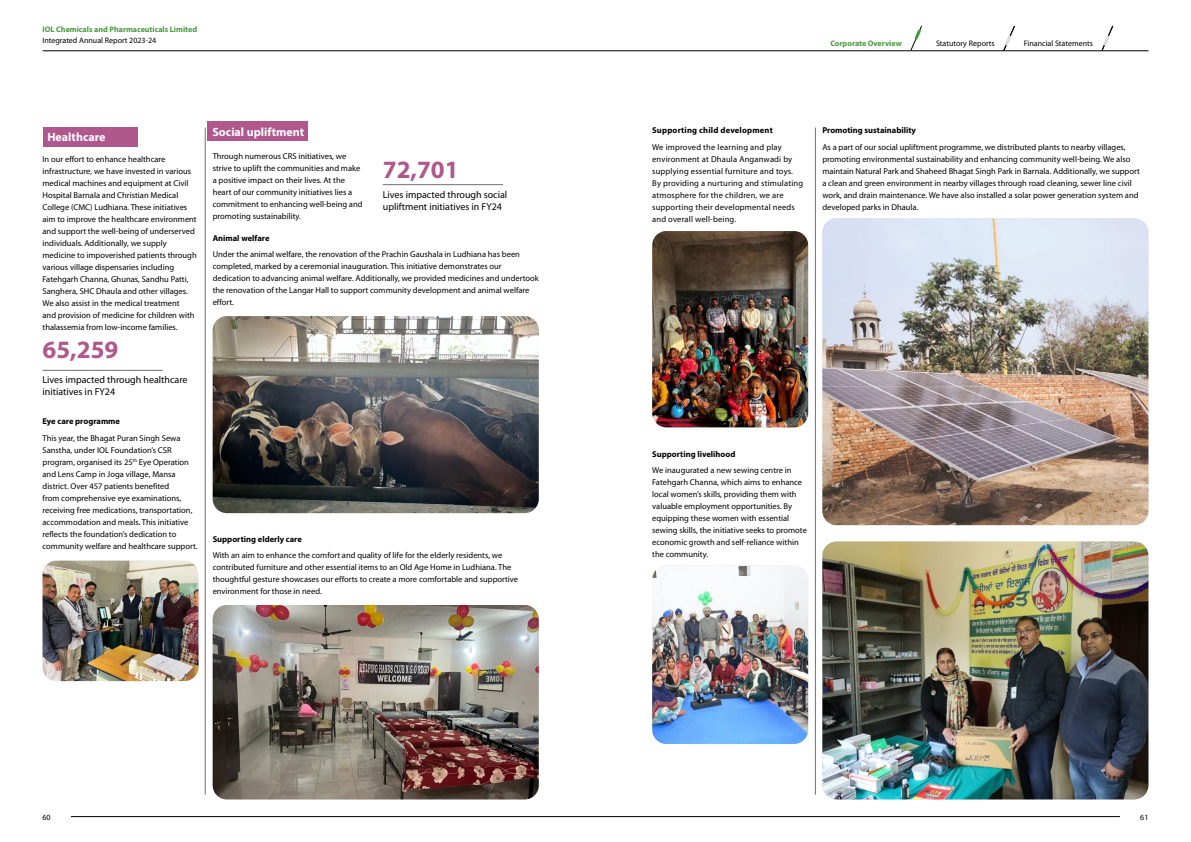
<style>
.page{position:relative;width:1191px;height:842px;background:#fff}
.page>*{position:absolute;margin:0;border:0;box-sizing:border-box;transform-origin:0 0}
.t1{font:700 25px "Myriad Pro";color:#b0578d}
.t2{font:700 12px "Myriad Pro";color:#fff}
.t3{font:10px/12px "Myriad Pro";color:#000}
.t4{font:8.5px/12px "Myriad Pro";color:#000}
.t5{font:8.5px/12px "Myriad Pro";letter-spacing:.02em;color:#000}
.t6{font:700 8.5px "Myriad Pro";color:#000}
.t7{font:700 8.5px "Myriad Pro";letter-spacing:.02em;color:#000}
.t8{font:8px "Myriad Pro";color:#000}
.t9{font:700 8px "Myriad Pro";color:#469a3e}
</style>
<div class="page">
<div style="left:207px;top:122px;width:101px;height:19px;background:#b0578d"></div>
<hr style="left:43px;top:370px;width:120px;height:1px;background:#706f6f">
<hr style="left:383px;top:184px;width:120px;height:1px;background:#706f6f">
<img style="left:43px;top:561px;width:155px;height:120px">
<img style="left:213px;top:605px;width:326px;height:194px">
<img style="left:213px;top:316px;width:326px;height:197px">
<div style="left:43px;top:128px;width:94px;height:19px;background:#b0578d"></div>
<hr style="left:205px;top:128px;width:1px;height:667px;background:#706f6f">
<hr style="left:815px;top:128px;width:1px;height:667px;background:#706f6f">
<img style="left:652px;top:231px;width:156px;height:196px">
<img style="left:652px;top:566px;width:156px;height:178px">
<img style="left:822px;top:541px;width:326px;height:258px">
<img style="left:822px;top:218px;width:326px;height:307px">
<hr style="left:43px;top:51px;width:1105px;height:1px;background:#000">
<hr style="left:71px;top:816px;width:1049px;height:1px;background:#000">
<svg style="left:910px;top:26px;width:13px;height:25px"></svg>
<svg style="left:1002px;top:26px;width:13px;height:25px"></svg>
<svg style="left:1101px;top:26px;width:12px;height:25px"></svg>
<p class="t9" style="left:43px;top:24px;width:156px">IOL Chemicals and Pharmaceuticals Limited</p>
<p class="t8" style="left:43px;top:35px;width:115px">Integrated Annual Report 2023-24</p>
<h2 class="t2" style="left:47px;top:129px;width:60px">Healthcare</h2>
<p class="t4" style="left:43px;top:153px;width:156px">In our effort to enhance healthcare infrastructure, we have invested in various medical machines and equipment at Civil Hospital Barnala and Christian Medical College (CMC) Ludhiana. These initiatives aim to improve the healthcare environment and support the well-being of underserved individuals. Additionally, we supply medicine to impoverished patients through various village dispensaries including Fatehgarh Channa, Ghunas, Sandhu Patti, Sanghera, SHC Dhaula and other villages.<br>We also assist in the medical treatment<br>and provision of medicine for children with thalassemia from low-income families.</p>
<h1 class="t1" style="left:43px;top:334px;width:77px">65,259</h1>
<p class="t3" style="left:43px;top:374px;width:147px">Lives impacted through healthcare initiatives in FY24</p>
<p class="t6" style="left:43px;top:416px;width:79px">Eye care programme</p>
<p class="t4" style="left:43px;top:432px;width:157px">This year, the Bhagat Puran Singh Sewa Sanstha, under IOL Foundation’s CSR program, organised its 25<sup>th</sup> Eye Operation and Lens Camp in Joga village, Mansa district. Over 457 patients benefited<br>from comprehensive eye examinations, receiving free medications, transportation, accommodation and meals. This initiative reflects the foundation’s dedication to community welfare and healthcare support.</p>
<h2 class="t2" style="left:212px;top:124px;width:93px">Social upliftment</h2>
<p class="t4" style="left:213px;top:150px;width:151px">Through numerous CRS initiatives, we strive to uplift the communities and make a positive impact on their lives. At the heart of our community initiatives lies a commitment to enhancing well-being and promoting sustainability.</p>
<h1 class="t1" style="left:383px;top:154px;width:77px">72,701</h1>
<p class="t3" style="left:383px;top:188px;width:126px">Lives impacted through social upliftment initiatives in FY24</p>
<p class="t6" style="left:213px;top:233px;width:58px">Animal welfare</p>
<p class="t4" style="left:213px;top:248px;width:328px">Under the animal welfare, the renovation of the Prachin Gaushala in Ludhiana has been completed, marked by a ceremonial inauguration. This initiative demonstrates our dedication to advancing animal welfare. Additionally, we provided medicines and undertook the renovation of the Langar Hall to support community development and animal welfare effort.</p>
<p class="t6" style="left:213px;top:533px;width:91px">Supporting elderly care</p>
<p class="t4" style="left:213px;top:549px;width:307px">With an aim to enhance the comfort and quality of life for the elderly residents, we contributed furniture and other essential items to an Old Age Home in Ludhiana. The thoughtful gesture showcases our efforts to create a more comfortable and supportive environment for those in need.</p>
<p class="t9" style="left:830px;top:38px;width:73px">Corporate Overview</p>
<p class="t8" style="left:936px;top:38px;width:60px">Statutory Reports</p>
<p class="t8" style="left:1023px;top:38px;width:71px">Financial Statements</p>
<p class="t7" style="left:652px;top:125px;width:122px">Supporting child development</p>
<p class="t5" style="left:652px;top:141px;width:152px">We improved the learning and play environment at Dhaula Anganwadi by supplying essential furniture and toys.<br>By providing a nurturing and stimulating atmosphere for the children, we are supporting their developmental needs and overall well-being.</p>
<p class="t6" style="left:822px;top:125px;width:95px">Promoting sustainability</p>
<p class="t4" style="left:822px;top:141px;width:319px">As a part of our social upliftment programme, we distributed plants to nearby villages, promoting environmental sustainability and enhancing community well-being. We also maintain Natural Park and Shaheed Bhagat Singh Park in Barnala. Additionally, we support a clean and green environment in nearby villages through road cleaning, sewer line civil work, and drain maintenance. We have also installed a solar power generation system and developed parks in Dhaula.</p>
<p class="t6" style="left:652px;top:449px;width:85px">Supporting livelihood</p>
<p class="t4" style="left:652px;top:464px;width:156px">We inaugurated a new sewing centre in Fatehgarh Channa, which aims to enhance local women’s skills, providing them with valuable employment opportunities. By equipping these women with essential sewing skills, the initiative seeks to promote economic growth and self-reliance within the community.</p>
<p class="t8" style="left:43px;top:812px;width:10px">60</p>
<p class="t8" style="left:1140px;top:812px;width:10px">61</p>
</div>
